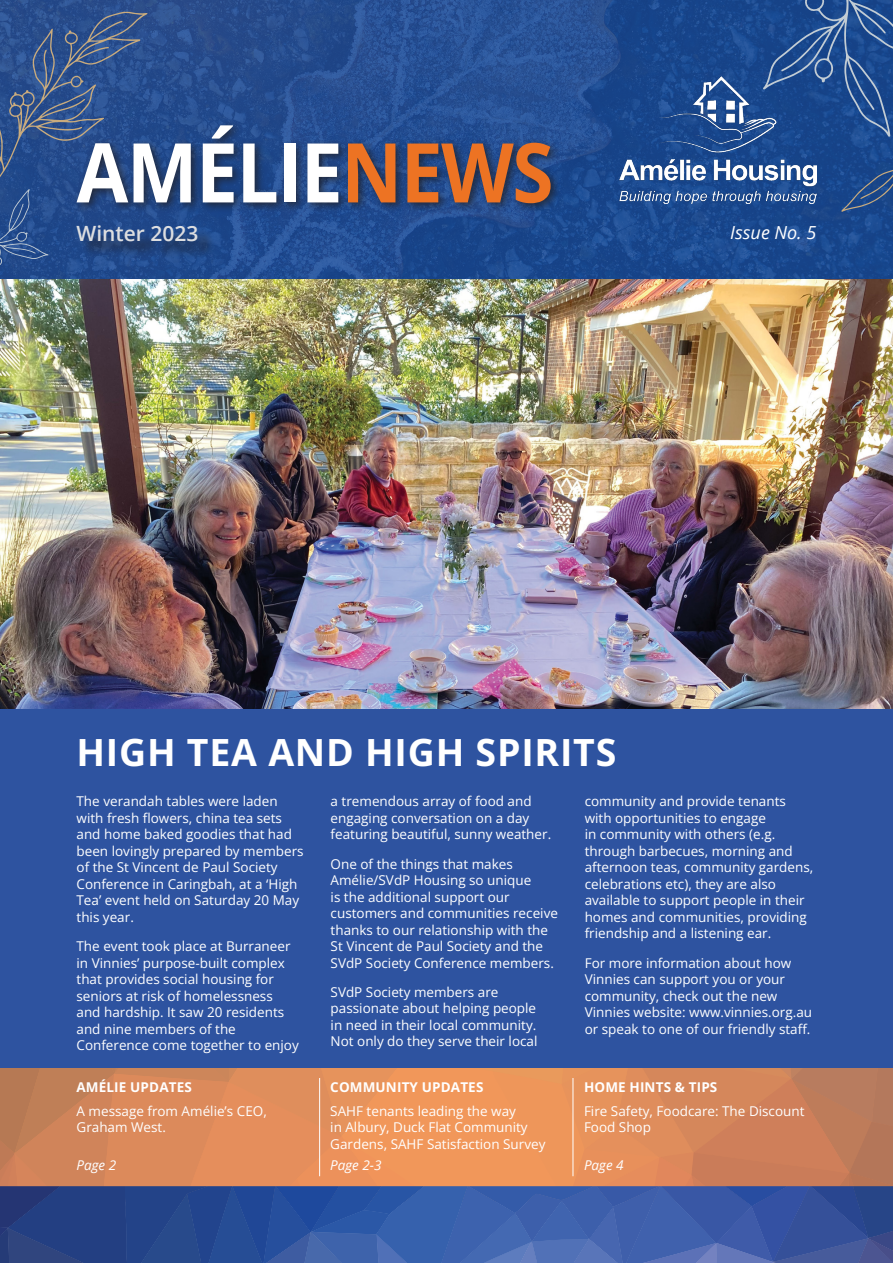
<style>
.page{position:relative;width:893px;height:1263px;background:#fff}
.page>*{position:absolute;margin:0;border:0;box-sizing:border-box;transform-origin:0 0}
.t1{font:82.5px "Open Sans";letter-spacing:-.02em;color:#fff;scale:.91 1}
.t2{font:37.5px "Open Sans";letter-spacing:.02em;color:#fff}
.t3{font:600 21px "Open Sans";color:#dddee0}
.t4{font:italic 18px "Open Sans";color:#fff}
.t5{font:13.5px/16.5px "Open Sans";color:#fff}
.t6{font:italic 13.5px "Open Sans";color:#fff}
.s1{color:#ed7323}
</style>
<div class="page">
<div style="left:0;top:592px;width:893px;height:476px;background:#2e53a0"></div>
<svg style="left:0;top:0;width:893px;height:280px;background:#224d90"></svg>
<img style="left:0;top:280px;width:893px;height:428px">
<div style="left:79px;top:228px;width:137px;height:31px;background:#231f20;opacity:.75"></div>
<svg style="left:0;top:1068px;width:893px;height:195px;background:#997574"></svg>
<img style="left:620px;top:77px;width:196px;height:126px">
<div style="left:72px;top:120px;width:489px;height:94px;background:#231f20;opacity:.75"></div>
<svg style="left:763px;top:0;width:130px;height:137px;background:#285393"></svg>
<svg style="left:0;top:11px;width:148px;height:256px;background:#2f5088"></svg>
<svg style="left:841px;top:153px;width:52px;height:59px;background:#234d8a"></svg>
<h1 class="t1" style="left:77px;top:116px;width:526px">AMÉLIE<span class="s1">NEWS</span></h1>
<h3 class="t3" style="left:77px;top:219px;width:123px">Winter 2023</h3>
<h3 class="t4" style="left:730px;top:220px;width:88px">Issue No. 5</h3>
<h2 class="t2" style="left:77px;top:727px;width:541px">HIGH TEA AND HIGH SPIRITS</h2>
<p class="t5" style="left:77px;top:793px;width:229px">The verandah tables were laden with fresh flowers, china tea sets and home baked goodies that had been lovingly prepared by members of the St Vincent de Paul Society<br>Conference in Caringbah, at a ‘High<br>Tea’ event held on Saturday 20 May this year.</p>
<p class="t5" style="left:77px;top:938px;width:224px">The event took place at Burraneer in Vinnies’ purpose-built complex that provides social housing for seniors at risk of homelessness and hardship. It saw 20 residents and nine members of the<br>Conference come together to enjoy</p>
<p class="t5" style="left:331px;top:793px;width:222px">a tremendous array of food and engaging conversation on a day featuring beautiful, sunny weather.</p>
<p class="t5" style="left:331px;top:855px;width:229px">One of the things that makes<br>Amélie/SVdP Housing so unique<br>is the additional support our customers and communities receive thanks to our relationship with the<br>St Vincent de Paul Society and the<br>SVdP Society Conference members.</p>
<p class="t5" style="left:331px;top:983px;width:208px">SVdP Society members are passionate about helping people in need in their local community.<br>Not only do they serve their local</p>
<p class="t5" style="left:585px;top:793px;width:230px">community and provide tenants with opportunities to engage<br>in community with others (e.g. through barbecues, morning and afternoon teas, community gardens, celebrations etc), they are also available to support people in their homes and communities, providing friendship and a listening ear.</p>
<p class="t5" style="left:585px;top:954px;width:229px">For more information about how Vinnies can support you or your community, check out the new Vinnies website: www.vinnies.org.au or speak to one of our friendly staff.</p>
<p class="t5" style="left:77px;top:1079px;width:117px">AMÉLIE UPDATES</p>
<p class="t5" style="left:330px;top:1079px;width:155px">COMMUNITY UPDATES</p>
<p class="t5" style="left:584px;top:1079px;width:135px">HOME HINTS &amp; TIPS</p>
<p class="t5" style="left:77px;top:1102px;width:192px">A message from Amélie’s CEO,<br>Graham West.</p>
<p class="t5" style="left:330px;top:1102px;width:217px">SAHF tenants leading the way<br>in Albury, Duck Flat Community<br>Gardens, SAHF Satisfaction Survey</p>
<p class="t5" style="left:584px;top:1102px;width:222px">Fire Safety, Foodcare: The Discount<br>Food Shop</p>
<p class="t6" style="left:77px;top:1156px;width:41px">Page 2</p>
<p class="t6" style="left:330px;top:1156px;width:53px">Page 2-3</p>
<p class="t6" style="left:584px;top:1156px;width:41px">Page 4</p>
</div>
